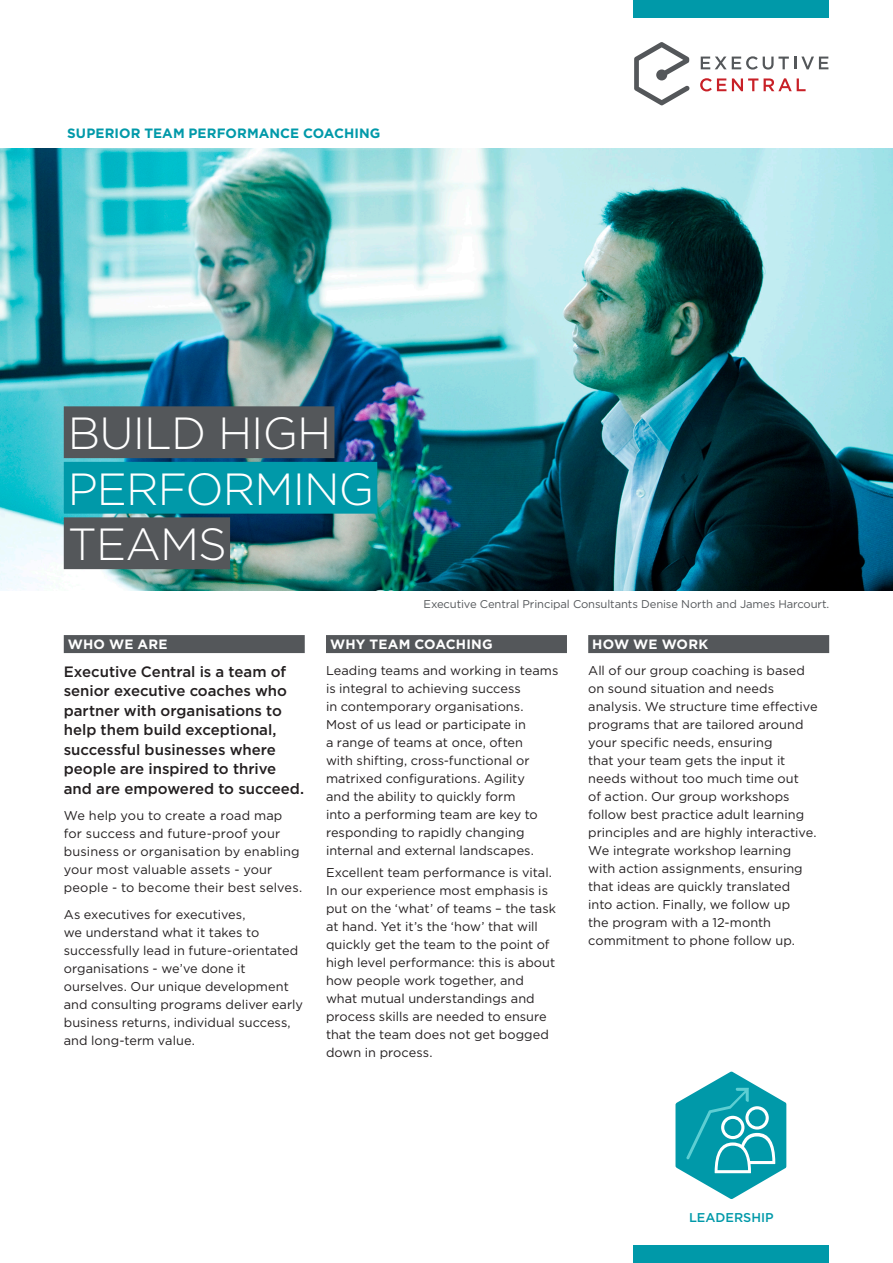
<style>
.page{position:relative;width:893px;height:1263px;background:#fff}
.page>*{position:absolute;margin:0;border:0;box-sizing:border-box;transform-origin:0 0}
.Heading{font:300 45px/55.5px "Gotham";letter-spacing:-.02em;color:#fff}
.Intro_Para{font:500 15px/19.5px "Gotham";color:#231f20}
.Sub_Head_1{font:700 13.5px "Gotham";letter-spacing:.015em;color:#fff}
.Body_Copy{font:700 13.5px "Gotham";letter-spacing:.01em;color:#0099a9}
.Body_Copy-2{font:12.75px/18px "Gotham";letter-spacing:.005em;color:#231f20}
.Intro_Para-2{font:12.75px/18px "Gotham";letter-spacing:.005em;color:#231f20}
.t1{font:500 12.75px "Gotham";color:#0099a9}
.Body_Copy-3{font:11.25px "Gotham";letter-spacing:-.01em;color:#54575a}
</style>
<div class="page">
<img style="left:0;top:149px;width:893px;height:441px">
<div style="left:326px;top:635px;width:241px;height:18px;background:#54575a"></div>
<div style="left:64px;top:635px;width:241px;height:18px;background:#54575a"></div>
<div style="left:588px;top:635px;width:241px;height:18px;background:#54575a"></div>
<svg style="left:701px;top:56px;width:127px;height:14px"></svg>
<svg style="left:700px;top:78px;width:26px;height:13px"></svg>
<svg style="left:732px;top:78px;width:26px;height:13px"></svg>
<svg style="left:764px;top:78px;width:42px;height:13px"></svg>
<svg style="left:634px;top:42px;width:56px;height:63px"></svg>
<div style="left:634px;top:0;width:195px;height:18px;background:#0099a9"></div>
<div style="left:634px;top:1245px;width:195px;height:18px;background:#0099a9"></div>
<svg style="left:675px;top:1071px;width:111px;height:128px"></svg>
<div style="left:64px;top:406px;width:270px;height:52px;background:#54575a"></div>
<div style="left:64px;top:462px;width:313px;height:52px;background:#0099a9"></div>
<div style="left:64px;top:517px;width:166px;height:52px;background:#54575a"></div>
<p class="Body_Copy" style="left:67px;top:124px;width:315px">SUPERIOR TEAM PERFORMANCE COACHING</p>
<p class="Heading" style="left:68px;top:404px;width:308px">BUILD HIGH<br>PERFORMING<br>TEAMS</p>
<p class="Sub_Head_1" style="left:68px;top:635px;width:101px">WHO WE ARE</p>
<p class="Intro_Para" style="left:64px;top:661px;width:242px">Executive Central is a team of senior executive coaches who partner with organisations to help them build exceptional, successful businesses where people are inspired to thrive and are empowered to succeed.</p>
<p class="Intro_Para-2" style="left:64px;top:806px;width:240px">We help you to create a road map for success and future-proof your business or organisation by enabling your most valuable assets - your people - to become their best selves.</p>
<p class="Intro_Para-2" style="left:64px;top:905px;width:241px">As executives for executives,<br>we understand what it takes to successfully lead in future-orientated organisations - we’ve done it ourselves. Our unique development and consulting programs deliver early business returns, individual success, and long-term value.</p>
<p class="Body_Copy-3" style="left:424px;top:597px;width:407px">Executive Central Principal Consultants Denise North and James Harcourt.</p>
<p class="Sub_Head_1" style="left:592px;top:635px;width:117px">HOW WE WORK</p>
<p class="Body_Copy-2" style="left:588px;top:661px;width:231px">All of our group coaching is based on sound situation and needs analysis. We structure time effective programs that are tailored around your specific needs, ensuring<br>that your team gets the input it needs without too much time out<br>of action. Our group workshops follow best practice adult learning principles and are highly interactive.<br>We integrate workshop learning with action assignments, ensuring that ideas are quickly translated<br>into action. Finally, we follow up<br>the program with a 12-month commitment to phone follow up.</p>
<p class="Sub_Head_1" style="left:330px;top:635px;width:164px">WHY TEAM COACHING</p>
<p class="Body_Copy-2" style="left:326px;top:661px;width:234px">Leading teams and working in teams is integral to achieving success<br>in contemporary organisations.<br>Most of us lead or participate in<br>a range of teams at once, often<br>with shifting, cross-functional or matrixed configurations. Agility<br>and the ability to quickly form<br>into a performing team are key to responding to rapidly changing internal and external landscapes.</p>
<p class="Body_Copy-2" style="left:326px;top:864px;width:231px">Excellent team performance is vital.<br>In our experience most emphasis is put on the ‘what’ of teams – the task at hand. Yet it’s the ‘how’ that will quickly get the team to the point of high level performance: this is about how people work together, and what mutual understandings and process skills are needed to ensure that the team does not get bogged down in process.</p>
<p class="t1" style="left:689px;top:1209px;width:86px">LEADERSHIP</p>
</div>
